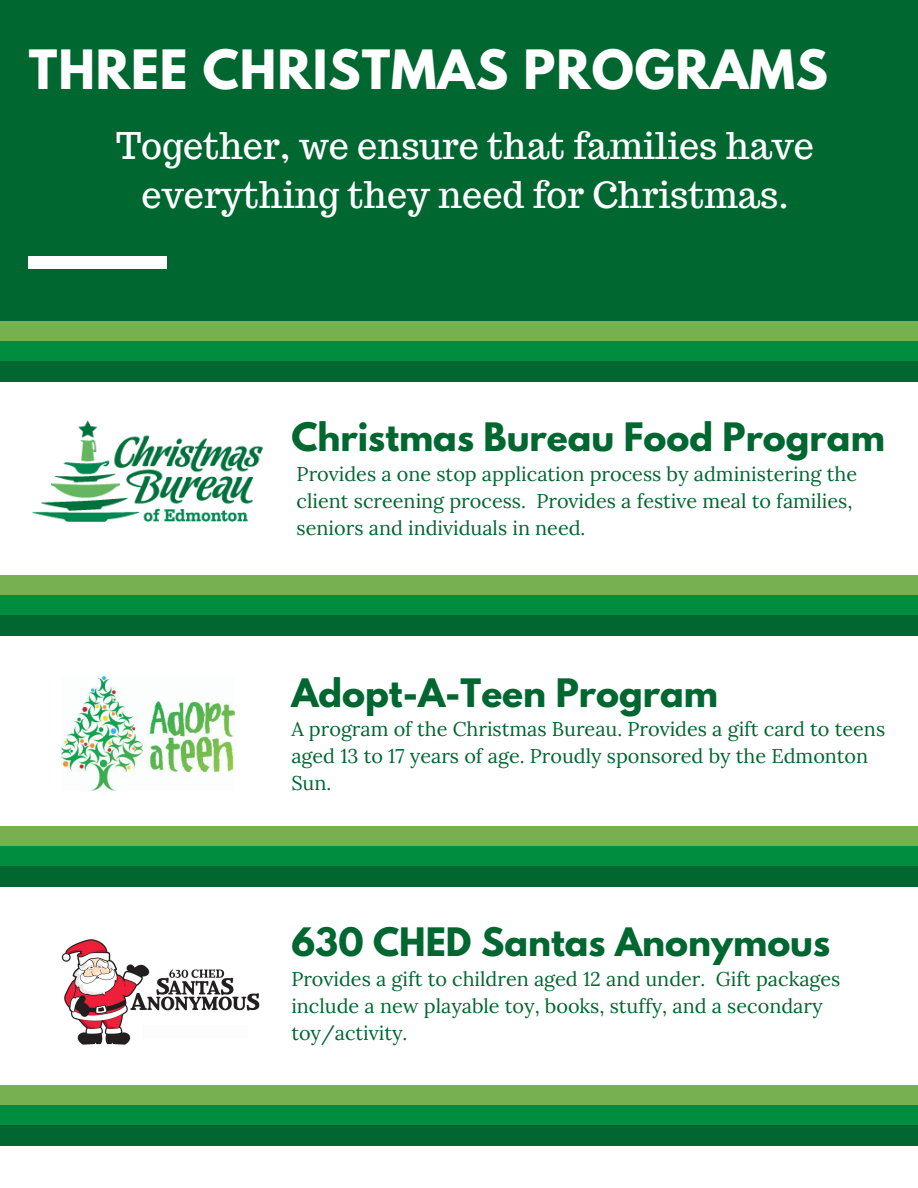
<style>
.page{position:relative;width:918px;height:1188px;background:#fff}
.page>*{position:absolute;margin:0;border:0;box-sizing:border-box;transform-origin:0 0}
.t1{font:700 48px "League Spartan";letter-spacing:.02em;color:#fff}
.t2{font:36px/49.5px "Trocchi";color:#fff;text-align:center}
.t3{font:700 34.8px "League Spartan";color:#006730}
.t4{font:19.8px/27px "Lora";color:#006730}
</style>
<div class="page">
<div style="left:0;top:0;width:918px;height:349px;background:#006730"></div>
<div style="left:29px;top:257px;width:138px;height:12px;background:#fff"></div>
<div style="left:0;top:321px;width:918px;height:20px;background:#76b050"></div>
<div style="left:0;top:341px;width:918px;height:21px;background:#008d40"></div>
<div style="left:0;top:362px;width:918px;height:20px;background:#006730"></div>
<div style="left:0;top:575px;width:918px;height:20px;background:#76b050"></div>
<div style="left:0;top:595px;width:918px;height:21px;background:#008d40"></div>
<div style="left:0;top:616px;width:918px;height:20px;background:#006730"></div>
<div style="left:0;top:827px;width:918px;height:20px;background:#76b050"></div>
<div style="left:0;top:847px;width:918px;height:20px;background:#008d40"></div>
<div style="left:0;top:867px;width:918px;height:20px;background:#006730"></div>
<div style="left:0;top:1085px;width:918px;height:20px;background:#76b050"></div>
<div style="left:0;top:1105px;width:918px;height:21px;background:#008d40"></div>
<div style="left:0;top:1126px;width:918px;height:20px;background:#006730"></div>
<img style="left:61px;top:677px;width:173px;height:113px">
<img style="left:61px;top:939px;width:199px;height:107px">
<img style="left:32px;top:421px;width:231px;height:100px">
<h1 class="t1" style="left:29px;top:46px;width:801px">THREE CHRISTMAS PROGRAMS</h1>
<h2 class="t2" style="left:116px;top:121px;width:700px">Together, we ensure that families have everything they need for Christmas.</h2>
<h3 class="t3" style="left:291px;top:420px;width:595px">Christmas Bureau Food Program</h3>
<p class="t4" style="left:297px;top:460px;width:562px">Provides a one stop application process by administering the client screening process. Provides a festive meal to families, seniors and individuals in need.</p>
<h3 class="t3" style="left:291px;top:676px;width:428px">Adopt-A-Teen Program</h3>
<p class="t4" style="left:291px;top:716px;width:595px">A program of the Christmas Bureau. Provides a gift card to teens aged 13 to 17 years of age. Proudly sponsored by the Edmonton<br>Sun.</p>
<h3 class="t3" style="left:291px;top:925px;width:540px">630 CHED Santas Anonymous</h3>
<p class="t4" style="left:291px;top:965px;width:551px">Provides a gift to children aged 12 and under. Gift packages include a new playable toy, books, stuffy, and a secondary toy/activity.</p>
</div>
